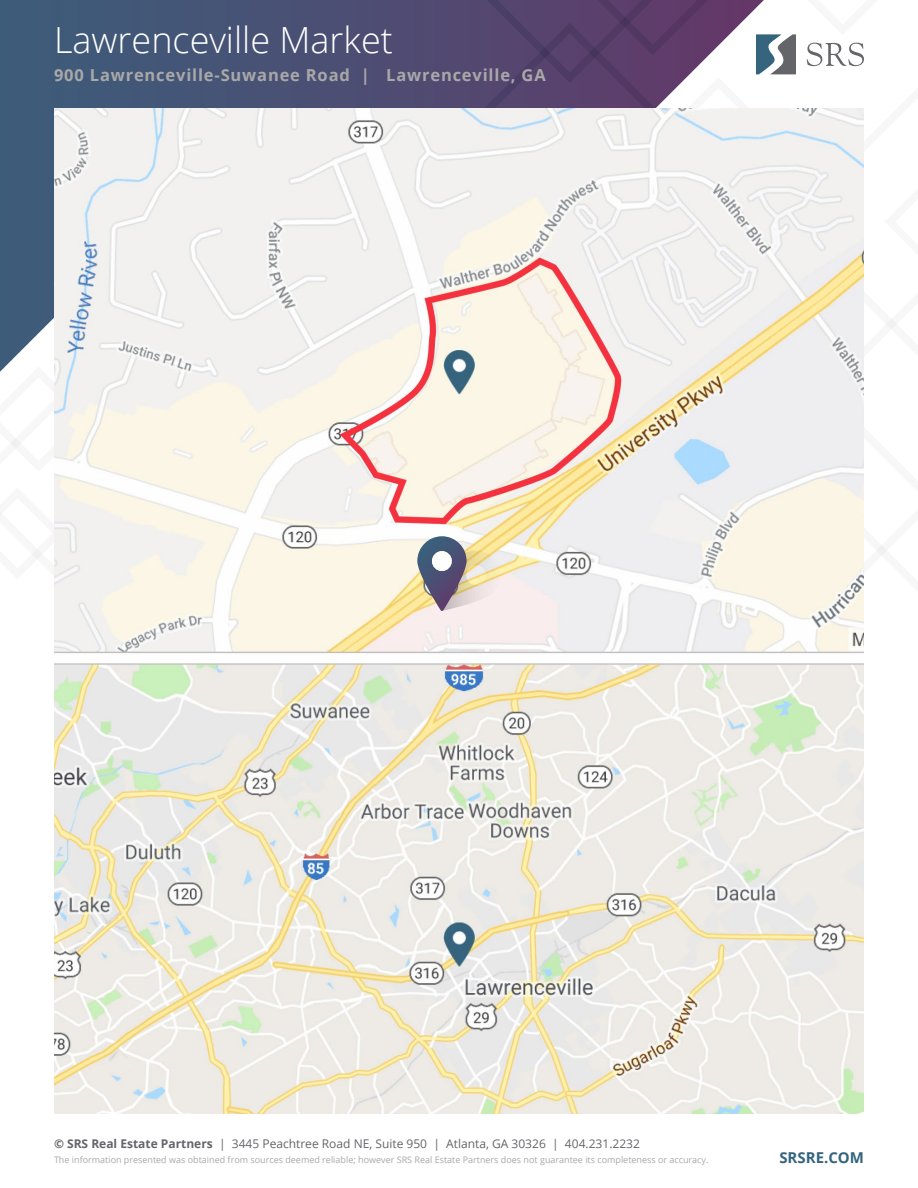
<style>
.page{position:relative;width:918px;height:1188px;background:#fff}
.page>*{position:absolute;margin:0;border:0;box-sizing:border-box;transform-origin:0 0}
.t1{font:300 36px "Open Sans";color:#fff}
.t2{font:700 16.5px "Open Sans";letter-spacing:.05em;color:#a9a8a9}
.t3{font:700 15px "Open Sans";color:#35647e}
.t4{font:12px "Open Sans";color:#646569}
.t5{font:9px "Open Sans";color:#a9a8a9}
.s1{font-weight:700}
</style>
<div class="page">
<svg style="left:0;top:0;width:350px;height:361px;background:#455979"></svg>
<div style="left:350px;top:0;width:106px;height:108px;background:#4f4b72"></div>
<svg style="left:0;top:361px;width:42px;height:198px"></svg>
<img style="left:54px;top:108px;width:810px;height:1006px">
<svg style="left:417px;top:536px;width:86px;height:75px;background:#b7b0a7"></svg>
<div style="left:432px;top:551px;width:20px;height:20px;background:#fff;border-radius:50%"></div>
<svg style="left:456px;top:0;width:441px;height:361px"></svg>
<h1 class="t1" style="left:54px;top:15px;width:340px">Lawrenceville Market</h1>
<h2 class="t2" style="left:54px;top:63px;width:493px">900 Lawrenceville-Suwanee Road | Lawrenceville, GA</h2>
<h3 class="t4" style="left:54px;top:1136px;width:588px"><span class="s1">© SRS Real Estate Partners</span> | 3445 Peachtree Road NE, Suite 950 | Atlanta, GA 30326 | 404.231.2232</h3>
<p class="t5" style="left:54px;top:1153px;width:656px">The information presented was obtained from sources deemed reliable; however SRS Real Estate Partners does not guarantee its completeness or accuracy.</p>
<h3 class="t3" style="left:779px;top:1147px;width:86px">SRSRE.COM</h3>
</div>
